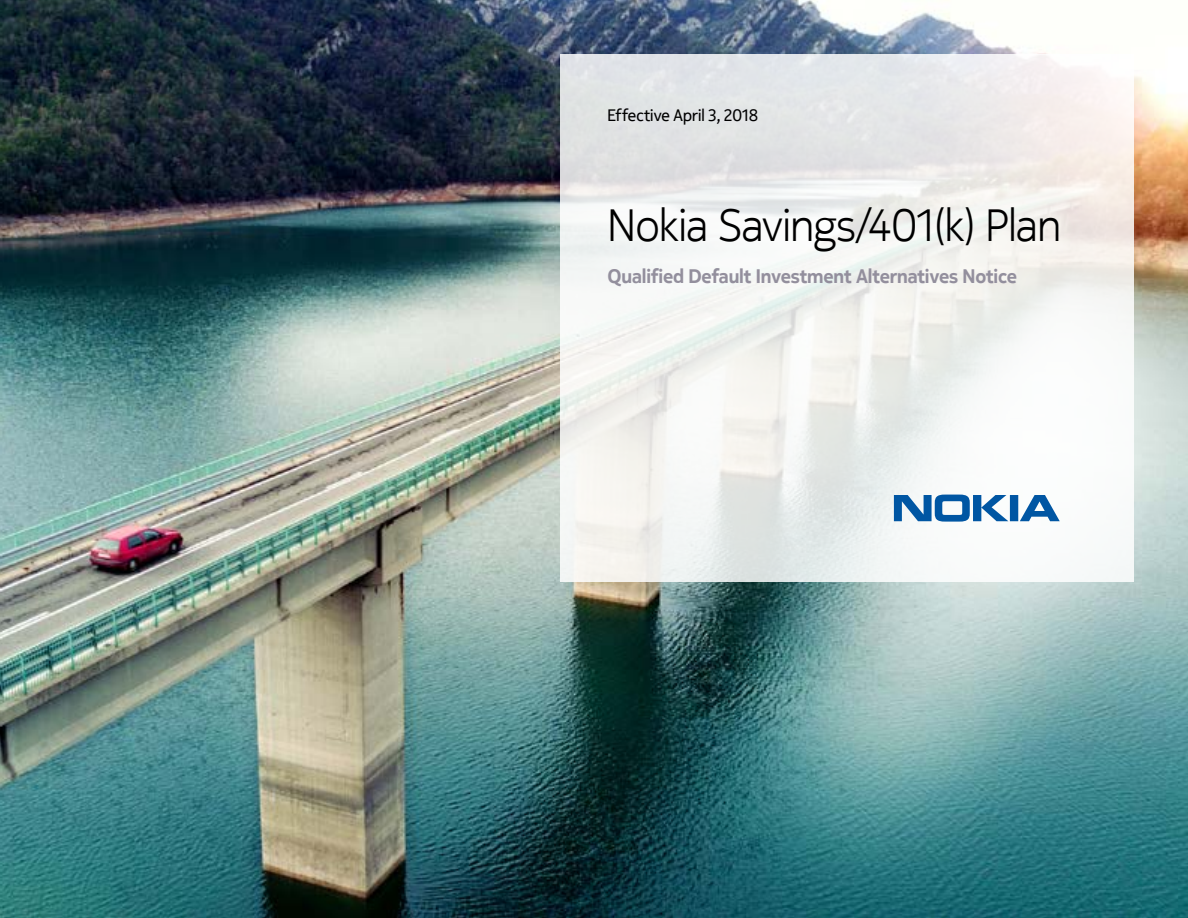
<style>
.page{position:relative;width:1188px;height:918px;background:#fff}
.page>*{position:absolute;margin:0;border:0;box-sizing:border-box;transform-origin:0 0}
.t1{font:300 45px "Nokia Pure Headline";letter-spacing:-.015em;color:#000}
.t2{font:700 19.5px "Nokia Pure Headline";letter-spacing:-.005em;color:#938f9d}
.t3{font:16.5px "Nokia Pure Headline";letter-spacing:.005em;color:#000}
</style>
<div class="page">
<img style="left:0;top:0;width:1188px;height:918px">
<svg style="left:560px;top:54px;width:574px;height:527px"></svg>
<div style="left:567px;top:164px;width:534px;height:162px;background:#fff;opacity:.5"></div>
<svg style="left:894px;top:495px;width:166px;height:27px"></svg>
<p class="t3" style="left:608px;top:104px;width:152px">Effective April 3, 2018</p>
<h1 class="t1" style="left:608px;top:197px;width:455px">Nokia Savings/401(k) Plan</h1>
<p class="t2" style="left:608px;top:263px;width:411px">Qualified Default Investment Alternatives Notice</p>
</div>
